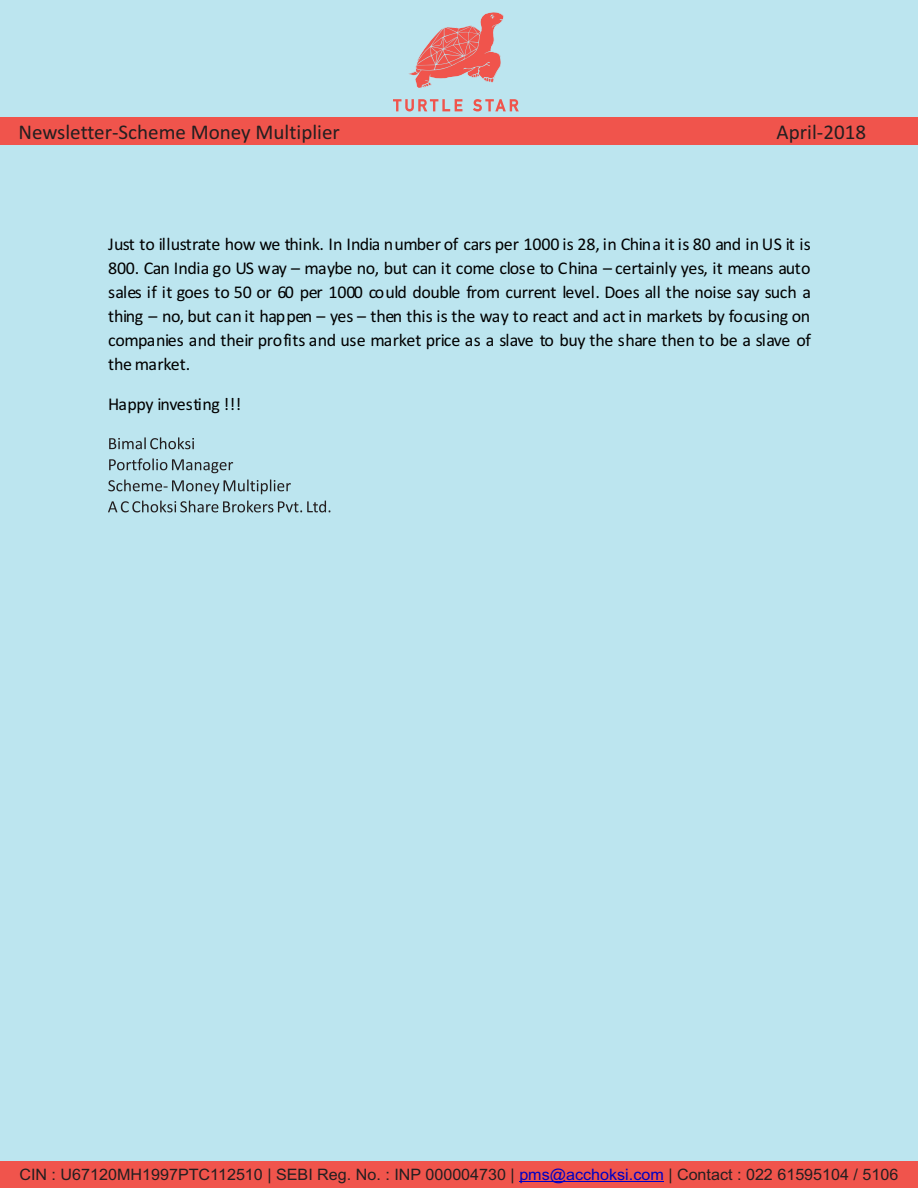
<style>
.page{position:relative;width:918px;height:1188px;background:#bce5ef}
.page>*{position:absolute;margin:0;border:0;box-sizing:border-box;transform-origin:0 0}
.t1{font:21px "Calibri";color:#231f20}
.t2{font:18px/24px "Calibri";letter-spacing:-.025em;color:#000;text-align:justify}
.t3{font:15.75px "Arial";color:#231f20}
.s1{color:#0000c4}
</style>
<div class="page">
<svg style="left:393px;top:99px;width:69px;height:12px"></svg>
<svg style="left:473px;top:99px;width:46px;height:12px"></svg>
<div style="left:0;top:117px;width:918px;height:28px;background:#f0544c"></div>
<div style="left:0;top:1161px;width:918px;height:27px;background:#f0544c"></div>
<hr style="left:519px;top:1181px;width:145px;height:1px;background:#0000c4">
<svg style="left:108px;top:437px;width:222px;height:75px"></svg>
<svg style="left:408px;top:12px;width:96px;height:76px"></svg>
<p class="t1" style="left:18px;top:123px;width:323px">Newsletter-Scheme Money Multiplier</p>
<p class="t1" style="left:777px;top:123px;width:91px">April-2018</p>
<p class="t2" style="left:108px;top:233px;width:705px">Just to illustrate how we think. In India number of cars per 1000 is 28, in China it is 80 and inUS it is 800. Can India go US way – maybe no, but can it come close to China – certainly yes, it means auto sales if it goes to 50 or 60 per 1000 could double from current level. Does all the noise say such a thing – no, but can it happen – yes – then this is the way to react and act in markets by focusing on companies and their profits and use market price as a slave to buy the share then to be a slave of the market.</p>
<p class="t2" style="left:108px;top:394px;width:135px">Happy investing !!!</p>
<p class="t3" style="left:19px;top:1168px;width:881px">CIN : U67120MH1997PTC112510 | SEBI Reg. No. : INP 000004730 | <span class="s1">pms@acchoksi.com</span> | Contact : 022 61595104 / 5106</p>
</div>
